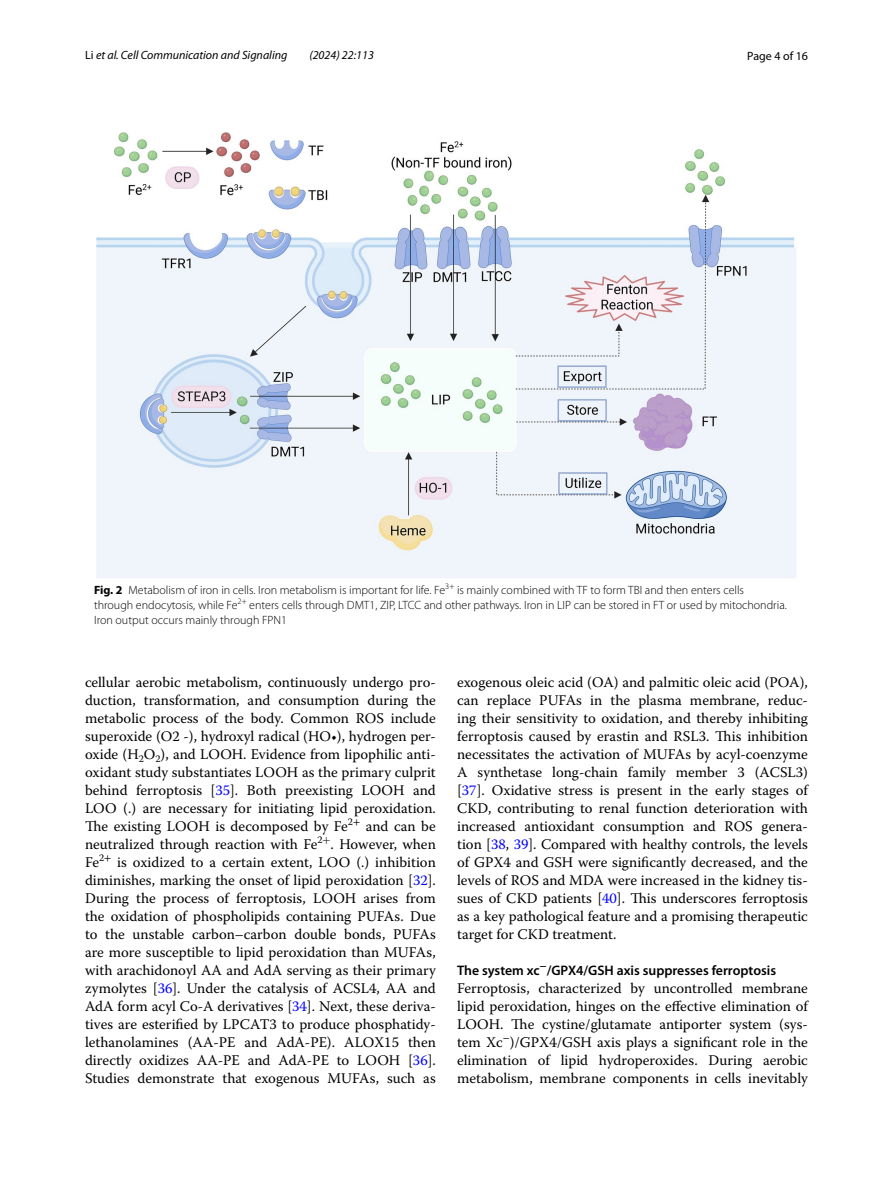
<style>
.page{position:relative;width:893px;height:1187px;background:#fff}
.page>*{position:absolute;margin:0;border:0;box-sizing:border-box;transform-origin:0 0}
.t1{font:14.7px/18px "Warnock Pro";color:#000;text-align:justify}
.t2{font:600 13.8px "Myriad Pro";color:#000}
.t3{font:300 12px/15px "Myriad Pro";color:#000}
.t4{font:italic 12px "Myriad Pro";color:#000}
.t5{font:12px "Myriad Pro";color:#000}
.s1{font-style:normal}
.s2{font-weight:700}
.s3{color:#00f}
</style>
<div class="page">
<img style="left:96px;top:133px;width:700px;height:445px">
<p class="t4" style="left:85px;top:48px;width:204px"><span class="s1">Li</span> et al. Cell Communication and Signaling</p>
<p class="t4" style="left:309px;top:48px;width:66px">(2024) 22:113</p>
<p class="t5" style="left:747px;top:48px;width:62px">Page 4 of 16</p>
<p class="t3" style="left:94px;top:582px;width:694px"><span class="s2">Fig. 2</span> Metabolism of iron in cells. Iron metabolism is important for life. Fe<sup>3+</sup> is mainly combined with TF to form TBI and then enters cells<br>through endocytosis, while -Fe<sup>2+</sup> enters cells through DMT1, ZIP, LTCC and other pathways. Iron in LIP can be stored in FT or used by mitochondria.<br>Iron output occurs mainly through FPN1</p>
<p class="t1" style="left:85px;top:672px;width:352px">cellular aerobic metabolism, continuously undergo pro&shy;duction, transformation, and consumption during the metabolic process of the body. Common ROS include superoxide (O2 -), hydroxyl radical (HO•), hydrogen per&shy;oxide (H<sub>2</sub>O<sub>2</sub>), and LOOH. Evidence from lipophilic anti&shy;oxidant study substantiates LOOH as the primary culprit behind ferroptosis [<span class="s3">35</span>]. Both preexisting LOOH and LOO (.) are necessary for initiating lipid peroxidation.<br>The existing LOOH is decomposed by Fe<sup>2</sup><sup>+</sup> and can be neutralized through reaction with Fe<sup>2</sup><sup>+</sup>. However, when Fe<sup>2</sup><sup>+</sup> is oxidized to a certain extent, LOO (.) inhibition diminishes, marking the onset of lipid peroxidation [<span class="s3">32</span>].<br>During the process of ferroptosis, LOOH arises from the oxidation of phospholipids containing PUFAs. Due to the unstable carbon–carbon double bonds, PUFAs are more susceptible to lipid peroxidation than MUFAs, with arachidonoyl AA and AdA serving as their primary zymolytes [<span class="s3">36</span>]. Under the catalysis of ACSL4, AA and AdA form acyl Co-A derivatives [<span class="s3">34</span>]. Next, these deriva&shy;tives are esterified by LPCAT3 to produce phosphatidy&shy;lethanolamines (AA-PE and AdA-PE). ALOX15 then directly oxidizes AA-PE and AdA-PE to LOOH [<span class="s3">36</span>].<br>Studies demonstrate that exogenous MUFAs, such as</p>
<p class="t1" style="left:457px;top:672px;width:352px">exogenous oleic acid (OA) and palmitic oleic acid (POA), can replace PUFAs in the plasma membrane, reduc&shy;ing their sensitivity to oxidation, and thereby inhibiting ferroptosis caused by erastin and RSL3. This inhibition necessitates the activation of MUFAs by acyl-coenzyme A synthetase long-chain family member 3 (ACSL3) [<span class="s3">37</span>]. Oxidative stress is present in the early stages of CKD, contributing to renal function deterioration with increased antioxidant consumption and ROS genera&shy;tion [<span class="s3">38</span>, <span class="s3">39</span>]. Compared with healthy controls, the levels of GPX4 and GSH were significantly decreased, and the levels of ROS and MDA were increased in the kidney tis&shy;sues of CKD patients [<span class="s3">40</span>]. This underscores ferroptosis as a key pathological feature and a promising therapeutic target for CKD treatment.</p>
<p class="t2" style="left:457px;top:961px;width:321px">The system xc<sup>−</sup>/GPX4/GSH axis suppresses ferroptosis</p>
<p class="t1" style="left:457px;top:978px;width:352px">Ferroptosis, characterized by uncontrolled membrane lipid peroxidation, hinges on the effective elimination of LOOH. The cystine/glutamate antiporter system (sys&shy;tem Xc<sup>−</sup>)/GPX4/GSH axis plays a significant role in the elimination of lipid hydroperoxides. During aerobic metabolism, membrane components in cells inevitably</p>
</div>
